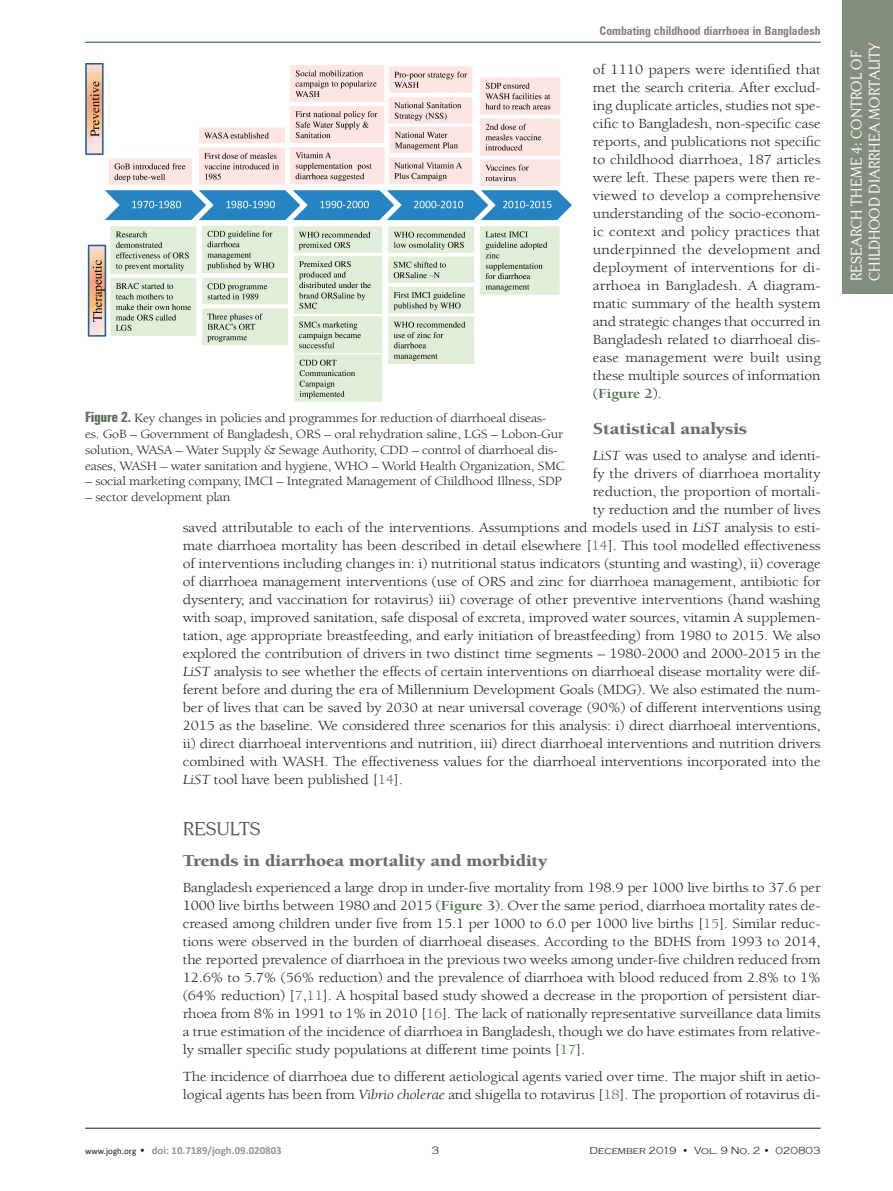
<style>
.page{position:relative;width:893px;height:1191px;background:#fff}
.page>*{position:absolute;margin:0;border:0;box-sizing:border-box;transform-origin:0 0}
.t1{font:18.6px "Centabel";letter-spacing:-.01em;color:#57585a;scale:1.11 1}
.t2{font:18px "Centabel";color:#fff}
.t3{font:900 17.1px "Berkeley Std";letter-spacing:-.01em;color:#6c6d70;scale:1.11 1}
.t4{font:15px "Centabel";color:#fff}
.t5{font:14.25px/18px "Berkeley Std";letter-spacing:-.01em;color:#231f20;text-align:justify;scale:1.11 1}
.t6{font:12.9px/15.8px "Berkeley Std";letter-spacing:-.015em;color:#231f20;scale:1.11 1}
.t7{font:700 condensed 12px "Zurich BT";color:#808285}
.t8{font:700 10.95px "Calibri";color:#939598}
.t9{font:300 10.95px "Copperplate Gothic";color:#231f20}
.t10{font:300 10.5px "Copperplate Gothic";color:#231f20}
.s1{font-weight:700;color:#477045}
.s2{font-style:italic}
.s3{color:#477045}
.s4{font-family:"Zurich BT";font-weight:700;font-stretch:extra-condensed;font-size:14.25px;color:#5f6f5b}
.s5{font-weight:400;font-size:9px;color:#231f20}
.s6{font-family:"Copperplate Gothic";font-weight:300;color:#231f20}
</style>
<div class="page">
<hr style="left:85px;top:1128px;width:736px;height:1px;background:#231f20">
<hr style="left:85px;top:42px;width:736px;height:1px;background:#244d32">
<div style="left:842px;top:0;width:51px;height:293px;background:#838d7c"></div>
<img style="left:85px;top:64px;width:487px;height:337px">
<p class="t7" style="left:600px;top:23px;width:223px">Combating childhood diarrhoea in Bangladesh</p>
<p class="t5" style="left:593px;top:61px;width:207px">of 1110 papers were identified that met the search criteria. After exclud&shy;ing duplicate articles, studies not spe&shy;cific to Bangladesh, non-specific case reports, and publications not specific to childhood diarrhoea, 187 articles were left. These papers were then re&shy;viewed to develop a comprehensive understanding of the socio-econom&shy;ic context and policy practices that underpinned the development and deployment of interventions for di&shy;arrhoea in Bangladesh. A diagram&shy;matic summary of the health system and strategic changes that occurred in Bangladesh related to diarrhoeal dis&shy;ease management were built using these multiple sources of information (<span class="s1">Figure 2</span>).</p>
<p class="t3" style="left:593px;top:419px;width:140px">Statistical analysis</p>
<p class="t5" style="left:593px;top:447px;width:207px"><span class="s2">LiST</span> was used to analyse and identi-</p>
<p class="t5" style="left:593px;top:465px;width:207px">fy the drivers of diarrhoea mortality</p>
<p class="t5" style="left:593px;top:483px;width:207px">reduction, the proportion of mortali-</p>
<p class="t5" style="left:593px;top:501px;width:207px">ty reduction and the number of lives</p>
<p class="t5" style="left:183px;top:519px;width:576px">saved attributable to each of the interventions. Assumptions and models used in <span class="s2">LiST</span> analysis to esti-</p>
<p class="t5" style="left:183px;top:537px;width:576px">mate diarrhoea mortality has been described in detail elsewhere [<span class="s3">14</span>]. This tool modelled effectiveness</p>
<p class="t5" style="left:183px;top:555px;width:576px">of interventions including changes in: i) nutritional status indicators (stunting and wasting), ii) coverage</p>
<p class="t5" style="left:183px;top:573px;width:576px">of diarrhoea management interventions (use of ORS and zinc for diarrhoea management, antibiotic for</p>
<p class="t5" style="left:183px;top:591px;width:576px">dysentery, and vaccination for rotavirus) iii) coverage of other preventive interventions (hand washing</p>
<p class="t5" style="left:183px;top:609px;width:576px">with soap, improved sanitation, safe disposal of excreta, improved water sources, vitamin A supplemen-</p>
<p class="t5" style="left:183px;top:627px;width:576px">tation, age appropriate breastfeeding, and early initiation of breastfeeding) from 1980 to 2015. We also</p>
<p class="t5" style="left:183px;top:645px;width:576px">explored the contribution of drivers in two distinct time segments – 1980-2000 and 2000-2015 in the</p>
<p class="t5" style="left:183px;top:663px;width:576px"><span class="s2">LiST</span> analysis to see whether the effects of certain interventions on diarrhoeal disease mortality were dif-</p>
<p class="t5" style="left:183px;top:681px;width:576px">ferent before and during the era of Millennium Development Goals (MDG). We also estimated the num-</p>
<p class="t5" style="left:183px;top:699px;width:576px">ber of lives that can be saved by 2030 at near universal coverage (90%) of different interventions using</p>
<p class="t5" style="left:183px;top:717px;width:576px">2015 as the baseline. We considered three scenarios for this analysis: i) direct diarrhoeal interventions,</p>
<p class="t5" style="left:183px;top:735px;width:576px">ii) direct diarrhoeal interventions and nutrition, iii) direct diarrhoeal interventions and nutrition drivers</p>
<p class="t5" style="left:183px;top:753px;width:576px">combined with WASH. The effectiveness values for the diarrhoeal interventions incorporated into the</p>
<p class="t5" style="left:183px;top:771px;width:200px"><span class="s2">LiST</span> tool have been published [<span class="s3">14</span>].</p>
<h1 class="t1" style="left:183px;top:817px;width:72px">RESULTS</h1>
<p class="t3" style="left:183px;top:851px;width:330px">Trends in diarrhoea mortality and morbidity</p>
<p class="t5" style="left:183px;top:879px;width:576px">Bangladesh experienced a large drop in under-five mortality from 198.9 per 1000 live births to 37.6 per 1000 live births between 1980 and 2015 (<span class="s1">Figure 3</span>). Over the same period, diarrhoea mortality rates de&shy;creased among children under five from 15.1 per 1000 to 6.0 per 1000 live births [<span class="s3">15</span>]. Similar reduc&shy;tions were observed in the burden of diarrhoeal diseases. According to the BDHS from 1993 to 2014, the reported prevalence of diarrhoea in the previous two weeks among under-five children reduced from 12.6% to 5.7% (56% reduction) and the prevalence of diarrhoea with blood reduced from 2.8% to 1% (64% reduction) [<span class="s3">7</span>,<span class="s3">11</span>]. A hospital based study showed a decrease in the proportion of persistent diar&shy;rhoea from 8% in 1991 to 1% in 2010 [<span class="s3">16</span>]. The lack of nationally representative surveillance data limits a true estimation of the incidence of diarrhoea in Bangladesh, though we do have estimates from relative&shy;ly smaller specific study populations at different time points [<span class="s3">17</span>].</p>
<p class="t5" style="left:183px;top:1067px;width:576px">The incidence of diarrhoea due to different aetiological agents varied over time. The major shift in aetio&shy;logical agents has been from <span class="s2">Vibrio cholerae</span> and shigella to rotavirus [<span class="s3">18</span>]. The proportion of rotavirus di-</p>
<p class="t6" style="left:85px;top:411px;width:434px"><span class="s4">Figure 2.</span> Key changes in policies and programmes for reduction of diarrhoeal diseas-<br>es. GoB – Government of Bangladesh, ORS – oral rehydration saline, LGS – Lobon-Gur solution, WASA – Water Supply &amp; Sewage Authority, CDD – control of diarrhoeal dis&shy;eases, WASH – water sanitation and hygiene, WHO – World Health Organization, SMC</p>
<p class="t6" style="left:85px;top:474px;width:431px">– social marketing company, IMCI – Integrated Management of Childhood Illness, SDP</p>
<p class="t6" style="left:85px;top:489px;width:132px">– sector development plan</p>
<p class="t8" style="left:85px;top:1142px;width:198px"><span class="s5">www.jogh.org</span> <span class="s6">•</span> doi: 10.7189/jogh.09.020803</p>
<p class="t9" style="left:432px;top:1144px;width:9px">3</p>
<p class="t10" style="left:589px;top:1144px;width:233px">December 2019 • Vol. 9 No. 2 • 020803</p>
<p class="t4" style="left:865px;top:281px;width:240px;rotate:-90deg">CHILDHOOD DIARRHEA MORTALITY</p>
<p class="t4" style="left:847px;top:281px;width:232px;rotate:-90deg">RESEARCH THEME 4: CONTROL OF</p>
<p class="t2" style="left:860px;top:281px;width:103px;rotate:-90deg">VIEWPOINTS</p>
</div>
